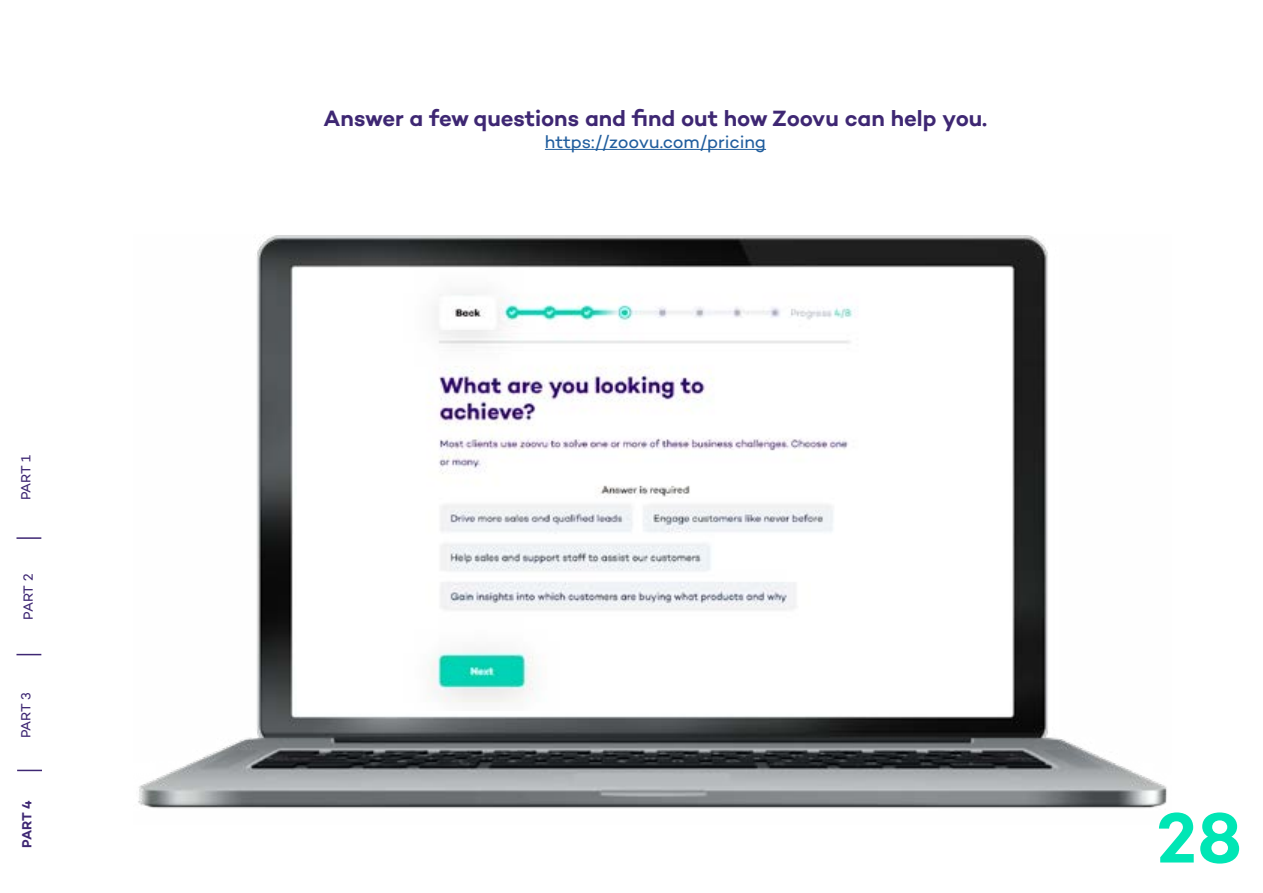
<style>
.page{position:relative;width:1263px;height:893px;background:#fff}
.page>*{position:absolute;margin:0;border:0;box-sizing:border-box;transform-origin:0 0}
.t1{font:600 72px "Campton";color:#00e6b5}
.t2{font:600 22.5px "Campton";letter-spacing:-.005em;color:#3e2773}
.t3{font:18px "Campton";letter-spacing:-.01em;color:#215e9e}
.t4{font:13.5px "Campton";letter-spacing:-.035em;color:#3e2773}
.t5{font:600 13.5px "Campton";color:#3e2773}
</style>
<div class="page">
<svg style="left:16px;top:654px;width:25px;height:1px"></svg>
<svg style="left:17px;top:770px;width:25px;height:1px"></svg>
<hr style="left:17px;top:537px;width:24px;height:2px;background:#3e2773">
<img style="left:138px;top:235px;width:1029px;height:574px">
<div style="left:297px;top:270px;width:711px;height:440px;background:#fff"></div>
<img style="left:428px;top:293px;width:425px;height:410px">
<hr style="left:545px;top:149px;width:221px;height:1px;background:#215e9e">
<p class="t4" style="left:17px;top:500px;width:47px;rotate:-90deg">PART 1</p>
<p class="t4" style="left:20px;top:620px;width:47px;rotate:-90deg">PART 2</p>
<p class="t4" style="left:17px;top:738px;width:47px;rotate:-90deg">PART 3</p>
<p class="t2" style="left:324px;top:104px;width:665px">Answer a few questions and find out how Zoovu can help you.</p>
<p class="t3" style="left:545px;top:130px;width:223px">https://zoovu.com/pricing</p>
<p class="t5" style="left:18px;top:848px;width:49px;rotate:-90deg">PART 4</p>
<h1 class="t1" style="left:1156px;top:792px;width:87px">28</h1>
</div>
